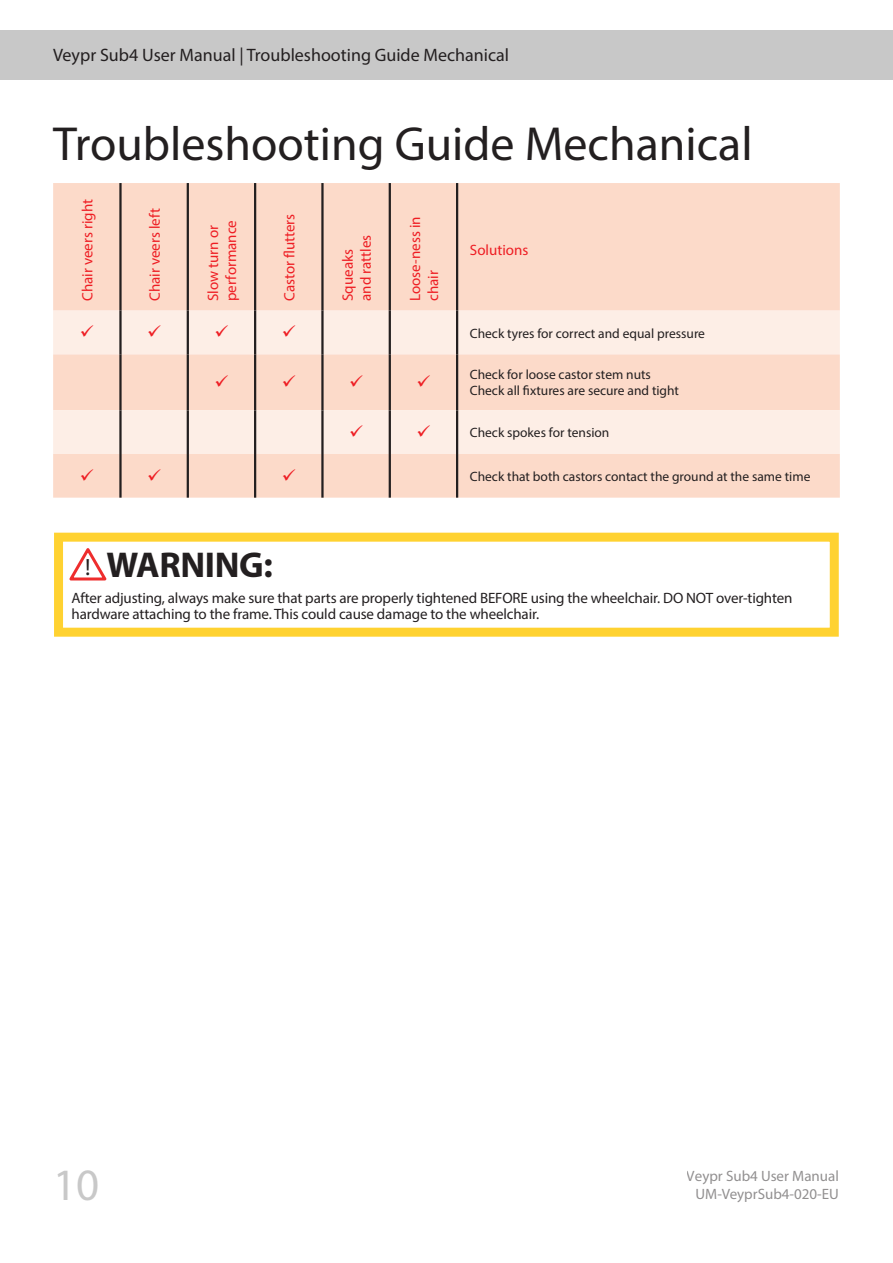
<style>
.page{position:relative;width:893px;height:1263px;background:#fff}
.page>*{position:absolute;margin:0;border:0;box-sizing:border-box;transform-origin:0 0}
.Heading_1{font:48px "Myriad Pro";color:#231f20}
.t1{font:45px "Myriad Pro";color:#c8c8c8}
.Box_Heading{font:700 36px "Myriad Pro";letter-spacing:-.01em;color:#231f20}
.t2{font:23.55px "Myriad Pro";color:#231f20}
.t3{font:18px "Myriad Pro";color:#231f20}
.Box_Text_10_11{font:15px/16.5px "Myriad Pro";letter-spacing:-.01em;color:#231f20}
.Table_Text_10_12_RED{font:15px/18px "Myriad Pro";color:#ee1d23}
.Table_text_9_Auto{font:13.5px "Myriad Pro";color:#231f20}
</style>
<div class="page">
<div style="left:0;top:31px;width:893px;height:49px;background:#c8c8c8"></div>
<div style="left:53px;top:183px;width:787px;height:315px;background:#fcdac9"></div>
<svg style="left:53px;top:311px;width:787px;height:143px;fill:#fdeee6"></svg>
<hr style="left:119px;top:183px;width:3px;height:128px;background:#231f20">
<hr style="left:187px;top:183px;width:2px;height:128px;background:#231f20">
<hr style="left:254px;top:183px;width:2px;height:128px;background:#231f20">
<hr style="left:321px;top:183px;width:3px;height:128px;background:#231f20">
<hr style="left:389px;top:183px;width:2px;height:128px;background:#231f20">
<hr style="left:119px;top:311px;width:3px;height:43px;background:#231f20">
<hr style="left:187px;top:311px;width:2px;height:43px;background:#231f20">
<hr style="left:254px;top:311px;width:2px;height:43px;background:#231f20">
<hr style="left:321px;top:311px;width:3px;height:43px;background:#231f20">
<hr style="left:389px;top:311px;width:2px;height:43px;background:#231f20">
<hr style="left:119px;top:354px;width:3px;height:56px;background:#231f20">
<hr style="left:187px;top:354px;width:2px;height:56px;background:#231f20">
<hr style="left:254px;top:354px;width:2px;height:56px;background:#231f20">
<hr style="left:321px;top:354px;width:3px;height:56px;background:#231f20">
<hr style="left:389px;top:354px;width:2px;height:56px;background:#231f20">
<hr style="left:119px;top:410px;width:3px;height:44px;background:#231f20">
<hr style="left:187px;top:410px;width:2px;height:44px;background:#231f20">
<hr style="left:254px;top:410px;width:2px;height:44px;background:#231f20">
<hr style="left:321px;top:410px;width:3px;height:44px;background:#231f20">
<hr style="left:389px;top:410px;width:2px;height:44px;background:#231f20">
<hr style="left:119px;top:454px;width:3px;height:44px;background:#231f20">
<hr style="left:187px;top:454px;width:2px;height:44px;background:#231f20">
<hr style="left:254px;top:454px;width:2px;height:44px;background:#231f20">
<hr style="left:321px;top:454px;width:3px;height:44px;background:#231f20">
<hr style="left:389px;top:454px;width:2px;height:44px;background:#231f20">
<hr style="left:456px;top:183px;width:2px;height:128px;background:#231f20">
<hr style="left:456px;top:311px;width:2px;height:43px;background:#231f20">
<hr style="left:456px;top:354px;width:2px;height:56px;background:#231f20">
<hr style="left:456px;top:410px;width:2px;height:44px;background:#231f20">
<hr style="left:456px;top:454px;width:2px;height:44px;background:#231f20">
<div style="left:54px;top:533px;width:785px;height:104px;border:9px solid #ffd231"></div>
<svg style="left:69px;top:548px;width:38px;height:33px"></svg>
<svg style="left:81px;top:325px;width:12px;height:12px"></svg>
<svg style="left:148px;top:325px;width:13px;height:12px"></svg>
<svg style="left:216px;top:325px;width:12px;height:12px"></svg>
<svg style="left:283px;top:325px;width:12px;height:12px"></svg>
<svg style="left:216px;top:375px;width:12px;height:12px"></svg>
<svg style="left:283px;top:375px;width:12px;height:12px"></svg>
<svg style="left:350px;top:375px;width:13px;height:12px"></svg>
<svg style="left:418px;top:375px;width:12px;height:12px"></svg>
<svg style="left:350px;top:425px;width:13px;height:12px"></svg>
<svg style="left:418px;top:425px;width:12px;height:12px"></svg>
<svg style="left:81px;top:469px;width:12px;height:12px"></svg>
<svg style="left:148px;top:469px;width:13px;height:12px"></svg>
<svg style="left:283px;top:469px;width:12px;height:12px"></svg>
<p class="t3" style="left:53px;top:44px;width:457px">Veypr Sub4 User Manual | Troubleshooting Guide Mechanical</p>
<p class="Heading_1" style="left:53px;top:114px;width:701px">Troubleshooting Guide Mechanical</p>
<p class="Table_Text_10_12_RED" style="left:78px;top:301px;width:104px;rotate:-90deg">Chair veers right</p>
<p class="Table_Text_10_12_RED" style="left:145px;top:301px;width:94px;rotate:-90deg">Chair veers left</p>
<p class="Table_Text_10_12_RED" style="left:204px;top:301px;width:82px;rotate:-90deg">Slow turn or performance</p>
<p class="Table_Text_10_12_RED" style="left:280px;top:301px;width:89px;rotate:-90deg">Castor flutters</p>
<p class="Table_Text_10_12_RED" style="left:406px;top:301px;width:86px;rotate:-90deg">Loose-ness in chair</p>
<p class="Table_Text_10_12_RED" style="left:338px;top:301px;width:68px;rotate:-90deg">Squeaks and rattles</p>
<p class="Table_Text_10_12_RED" style="left:470px;top:241px;width:60px">Solutions</p>
<p class="Table_text_9_Auto" style="left:470px;top:325px;width:237px">Check tyres for correct and equal pressure</p>
<p class="Table_text_9_Auto" style="left:470px;top:366px;width:183px">Check for loose castor stem nuts</p>
<p class="Table_text_9_Auto" style="left:470px;top:383px;width:211px">Check all fixtures are secure and tight</p>
<p class="Table_text_9_Auto" style="left:470px;top:424px;width:141px">Check spokes for tension</p>
<p class="Table_text_9_Auto" style="left:470px;top:468px;width:342px">Check that both castors contact the ground at the same time</p>
<p class="Box_Heading" style="left:106px;top:541px;width:168px">WARNING:</p>
<p class="Box_Text_10_11" style="left:72px;top:589px;width:722px">After adjusting, always make sure that parts are properly tightened BEFORE using the wheelchair. DO NOT over-tighten hardware attaching to the frame. This could cause damage to the wheelchair.</p>
<h3 class="t2" style="left:85px;top:552px;width:7px">!</h3>
<h2 class="t1" style="left:53px;top:1157px;width:48px">10</h2>
<p class="Box_Text_10_11" style="left:687px;top:1168px;width:154px">Veypr Sub4 User Manual</p>
<p class="Box_Text_10_11" style="left:695px;top:1186px;width:145px">UM-VeyprSub4-020-EU</p>
</div>
